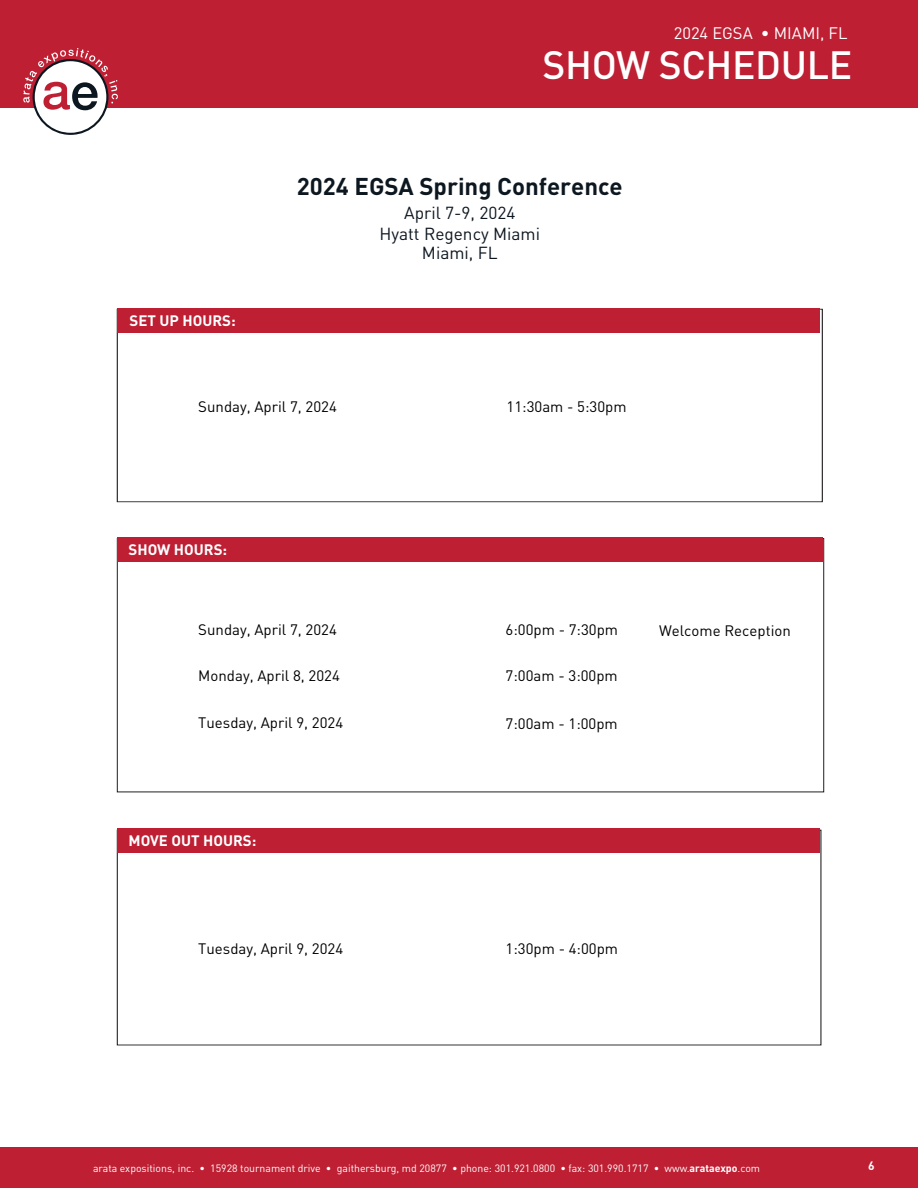
<style>
.page{position:relative;width:918px;height:1188px;background:#fff}
.page>*{position:absolute;margin:0;border:0;box-sizing:border-box;transform-origin:0 0}
.t1{font:500 39px "DIN Pro";letter-spacing:-.01em;color:#fff}
.t2{font:700 24px "DIN Pro";color:#0d1720}
.t3{font:17.25px/19.8px "DIN Pro";color:#0d1720;text-align:center}
.t4{font:16.5px "DIN Pro";color:#fff}
.t5{font:15px "DIN Pro";color:#000}
.t6{font:700 15px "DIN Pro";color:#fff}
.t7{font:700 12px "DIN Pro";color:#fff}
.t8{font:10.5px "DIN Pro";color:#fff}
.s1{font-weight:700}
</style>
<div class="page">
<div style="left:0;top:0;width:918px;height:108px;background:#be1f33"></div>
<div style="left:0;top:1148px;width:918px;height:40px;background:#be1f33"></div>
<svg style="left:23px;top:48px;width:95px;height:85px"></svg>
<div style="left:117px;top:537px;width:706px;height:25px;background:#be1f33"></div>
<div style="left:117px;top:829px;width:703px;height:24px;background:#be1f33"></div>
<div style="left:117px;top:308px;width:703px;height:25px;background:#be1f33"></div>
<p class="t4" style="left:674px;top:22px;width:175px">2024 EGSA • MIAMI, FL</p>
<h1 class="t1" style="left:543px;top:38px;width:311px">SHOW SCHEDULE</h1>
<p class="t6" style="left:130px;top:310px;width:108px">SET UP HOURS:</p>
<h2 class="t2" style="left:297px;top:170px;width:327px">2024 EGSA Spring Conference</h2>
<p class="t3" style="left:379px;top:203px;width:162px">April 7-9, 2024<br>Hyatt Regency Miami<br>Miami, FL</p>
<p class="t5" style="left:198px;top:396px;width:140px">Sunday, April 7, 2024</p>
<p class="t5" style="left:507px;top:397px;width:122px">11:30am - 5:30pm</p>
<p class="t6" style="left:129px;top:539px;width:100px">SHOW HOURS:</p>
<p class="t5" style="left:198px;top:619px;width:140px">Sunday, April 7, 2024</p>
<p class="t5" style="left:506px;top:620px;width:114px">6:00pm - 7:30pm</p>
<p class="t5" style="left:198px;top:665px;width:143px">Monday, April 8, 2024</p>
<p class="t5" style="left:506px;top:666px;width:114px">7:00am - 3:00pm</p>
<p class="t5" style="left:198px;top:712px;width:146px">Tuesday, April 9, 2024</p>
<p class="t5" style="left:506px;top:713px;width:114px">7:00am - 1:00pm</p>
<p class="t6" style="left:129px;top:831px;width:129px">MOVE OUT HOURS:</p>
<p class="t5" style="left:198px;top:938px;width:146px">Tuesday, April 9, 2024</p>
<p class="t5" style="left:506px;top:939px;width:114px">1:30pm - 4:00pm</p>
<p class="t5" style="left:659px;top:620px;width:133px">Welcome Reception</p>
<p class="t8" style="left:93px;top:1161px;width:669px">arata expositions, inc. • 15928 tournament drive • gaithersburg, md 20877 • phone: 301.921.0800 • fax: 301.990.1717 • www.<span class="s1">arataexpo</span>.com</p>
<p class="t7" style="left:868px;top:1157px;width:8px">6</p>
</div>
